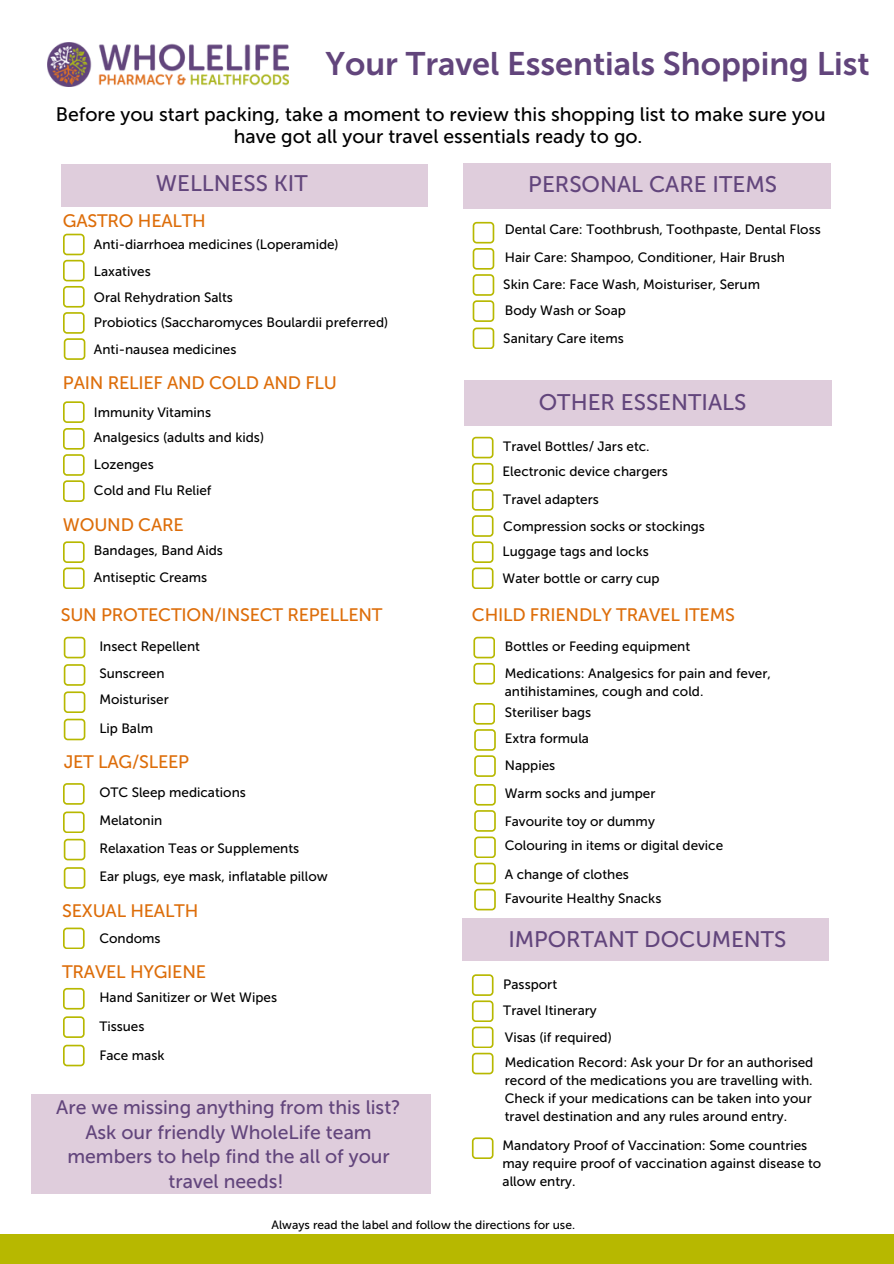
<style>
.page{position:relative;width:894px;height:1264px;background:#fff}
.page>*{position:absolute;margin:0;border:0;box-sizing:border-box;transform-origin:0 0}
.t1{font:32.55px "Museo Sans 700";color:#62457c}
.t2{font:22.5px "Museo Sans 500";color:#62457c}
.t3{font:22.35px "Museo Sans 500";color:#62457c}
.t4{font:19.35px/22.5px "Museo Sans 500";color:#000;text-align:center}
.t5{font:19.35px/24.8px "Museo Sans 500";color:#62457c;text-align:center}
.t6{font:18px "Museo Sans 500";letter-spacing:-.01em;color:#dd6d09}
.t7{font:13.5px/18px "Museo Sans 500";color:#000}
.t8{font:12px "Museo Sans 500";color:#000}
</style>
<div class="page">
<img style="left:48px;top:43px;width:241px;height:44px">
<div style="left:61px;top:164px;width:366px;height:43px;background:#dfcddc"></div>
<div style="left:31px;top:1094px;width:399px;height:99px;background:#dfcddc"></div>
<div style="left:462px;top:917px;width:367px;height:43px;background:#dfcddc"></div>
<div style="left:463px;top:163px;width:367px;height:45px;background:#dfcddc"></div>
<div style="left:464px;top:381px;width:367px;height:45px;background:#dfcddc"></div>
<div style="left:0;top:1234px;width:893px;height:29px;background:#b7b800"></div>
<svg style="left:63px;top:234px;width:22px;height:125px"></svg>
<svg style="left:63px;top:401px;width:21px;height:100px"></svg>
<svg style="left:63px;top:541px;width:21px;height:48px"></svg>
<svg style="left:64px;top:636px;width:21px;height:22px"></svg>
<svg style="left:64px;top:664px;width:21px;height:21px"></svg>
<svg style="left:64px;top:691px;width:21px;height:21px"></svg>
<svg style="left:64px;top:718px;width:21px;height:22px"></svg>
<svg style="left:63px;top:783px;width:21px;height:21px"></svg>
<svg style="left:63px;top:811px;width:21px;height:21px"></svg>
<svg style="left:64px;top:838px;width:21px;height:22px"></svg>
<svg style="left:64px;top:867px;width:21px;height:21px"></svg>
<svg style="left:63px;top:927px;width:21px;height:21px"></svg>
<svg style="left:63px;top:987px;width:21px;height:22px"></svg>
<svg style="left:63px;top:1016px;width:21px;height:21px"></svg>
<svg style="left:63px;top:1044px;width:21px;height:22px"></svg>
<svg style="left:472px;top:222px;width:22px;height:127px"></svg>
<svg style="left:473px;top:636px;width:21px;height:48px"></svg>
<svg style="left:473px;top:703px;width:22px;height:73px"></svg>
<svg style="left:474px;top:784px;width:21px;height:126px"></svg>
<svg style="left:472px;top:437px;width:21px;height:152px"></svg>
<svg style="left:472px;top:974px;width:21px;height:100px"></svg>
<svg style="left:472px;top:1137px;width:21px;height:21px"></svg>
<h1 class="t1" style="left:325px;top:44px;width:545px">Your Travel Essentials Shopping List</h1>
<h3 class="t4" style="left:56px;top:103px;width:771px">Before you start packing, take a moment to review this shopping list to make sure you have got all your travel essentials ready to go.</h3>
<p class="t3" style="left:156px;top:170px;width:153px">WELLNESS KIT</p>
<h5 class="t2" style="left:528px;top:171px;width:250px">PERSONAL CARE ITEMS</h5>
<p class="t6" style="left:63px;top:209px;width:144px">GASTRO HEALTH</p>
<h5 class="t7" style="left:504px;top:220px;width:317px">Dental Care: Toothbrush, Toothpaste, Dental Floss</h5>
<p class="t7" style="left:504px;top:249px;width:282px">Hair Care: Shampoo, Conditioner, Hair Brush</p>
<h5 class="t7" style="left:503px;top:276px;width:258px">Skin Care: Face Wash, Moisturiser, Serum</h5>
<p class="t7" style="left:504px;top:302px;width:123px">Body Wash or Soap</p>
<h2 class="t7" style="left:503px;top:329px;width:122px">Sanitary Care items</h2>
<p class="t7" style="left:94px;top:235px;width:246px">Anti-diarrhoea medicines (Loperamide)</p>
<h2 class="t7" style="left:94px;top:262px;width:58px">Laxatives</h2>
<p class="t7" style="left:94px;top:288px;width:140px">Oral Rehydration Salts</p>
<p class="t7" style="left:94px;top:314px;width:296px">Probiotics (Saccharomyces Boulardii preferred)</p>
<p class="t7" style="left:94px;top:340px;width:144px">Anti-nausea medicines</p>
<h5 class="t6" style="left:63px;top:372px;width:275px">PAIN RELIEF AND COLD AND FLU</h5>
<p class="t7" style="left:94px;top:403px;width:119px">Immunity Vitamins</p>
<h5 class="t7" style="left:94px;top:428px;width:172px">Analgesics (adults and kids)</h5>
<h5 class="t7" style="left:94px;top:455px;width:61px">Lozenges</h5>
<h5 class="t7" style="left:94px;top:481px;width:119px">Cold and Flu Relief</h5>
<p class="t6" style="left:63px;top:514px;width:122px">WOUND CARE</p>
<h5 class="t7" style="left:94px;top:541px;width:130px">Bandages, Band Aids</h5>
<p class="t7" style="left:94px;top:568px;width:115px">Antiseptic Creams</p>
<h5 class="t6" style="left:61px;top:604px;width:323px">SUN PROTECTION/INSECT REPELLENT</h5>
<h5 class="t7" style="left:99px;top:637px;width:102px">Insect Repellent</h5>
<h3 class="t7" style="left:99px;top:664px;width:67px">Sunscreen</h3>
<p class="t7" style="left:99px;top:690px;width:71px">Moisturiser</p>
<h5 class="t7" style="left:99px;top:719px;width:55px">Lip Balm</h5>
<p class="t6" style="left:64px;top:751px;width:127px">JET LAG/SLEEP</p>
<p class="t7" style="left:99px;top:783px;width:148px">OTC Sleep medications</p>
<h5 class="t7" style="left:99px;top:811px;width:64px">Melatonin</h5>
<p class="t7" style="left:99px;top:839px;width:201px">Relaxation Teas or Supplements</p>
<h5 class="t7" style="left:99px;top:867px;width:230px">Ear plugs, eye mask, inflatable pillow</h5>
<h5 class="t6" style="left:62px;top:899px;width:138px">SEXUAL HEALTH</h5>
<p class="t7" style="left:99px;top:928px;width:63px">Condoms</p>
<p class="t2" style="left:538px;top:389px;width:209px">OTHER ESSENTIALS</p>
<p class="t7" style="left:503px;top:437px;width:148px">Travel Bottles/ Jars etc.</p>
<h5 class="t7" style="left:502px;top:463px;width:167px">Electronic device chargers</h5>
<p class="t7" style="left:503px;top:490px;width:97px">Travel adapters</p>
<h5 class="t7" style="left:503px;top:517px;width:203px">Compression socks or stockings</h5>
<p class="t7" style="left:502px;top:542px;width:148px">Luggage tags and locks</p>
<h5 class="t7" style="left:502px;top:569px;width:159px">Water bottle or carry cup</h5>
<h5 class="t6" style="left:472px;top:604px;width:264px">CHILD FRIENDLY TRAVEL ITEMS</h5>
<p class="t7" style="left:504px;top:637px;width:187px">Bottles or Feeding equipment</p>
<h5 class="t7" style="left:504px;top:664px;width:267px">Medications: Analgesics for pain and fever, antihistamines, cough and cold.</h5>
<p class="t7" style="left:504px;top:703px;width:88px">Steriliser bags</p>
<h5 class="t7" style="left:504px;top:729px;width:86px">Extra formula</h5>
<p class="t7" style="left:504px;top:756px;width:52px">Nappies</p>
<h5 class="t7" style="left:504px;top:784px;width:152px">Warm socks and jumper</h5>
<h3 class="t7" style="left:504px;top:812px;width:151px">Favourite toy or dummy</h3>
<h5 class="t7" style="left:504px;top:836px;width:220px">Colouring in items or digital device</h5>
<p class="t7" style="left:504px;top:865px;width:126px">A change of clothes</p>
<p class="t7" style="left:504px;top:889px;width:158px">Favourite Healthy Snacks</p>
<h2 class="t3" style="left:508px;top:925px;width:279px">IMPORTANT DOCUMENTS</h2>
<p class="t6" style="left:62px;top:961px;width:145px">TRAVEL HYGIENE</p>
<h5 class="t7" style="left:503px;top:974px;width:55px">Passport</h5>
<p class="t7" style="left:503px;top:1001px;width:95px">Travel Itinerary</p>
<h5 class="t7" style="left:504px;top:1028px;width:108px">Visas (if required)</h5>
<p class="t7" style="left:504px;top:1053px;width:310px">Medication Record: Ask your Dr for an authorised record of the medications you are travelling with.<br>Check if your medications can be taken into your travel destination and any rules around entry.</p>
<h5 class="t7" style="left:502px;top:1136px;width:320px">Mandatory Proof of Vaccination: Some countries may require proof of vaccination against disease to allow entry.</h5>
<h3 class="t8" style="left:271px;top:1217px;width:305px">Always read the label and follow the directions for use.</h3>
<h5 class="t7" style="left:99px;top:988px;width:179px">Hand Sanitizer or Wet Wipes</h5>
<h3 class="t7" style="left:99px;top:1016px;width:47px">Tissues</h3>
<p class="t7" style="left:99px;top:1046px;width:67px">Face mask</p>
<h4 class="t5" style="left:56px;top:1094px;width:346px">Are we missing anything from this list?<br>Ask our friendly WholeLife team members to help find the all of your travel needs!</h4>
</div>
